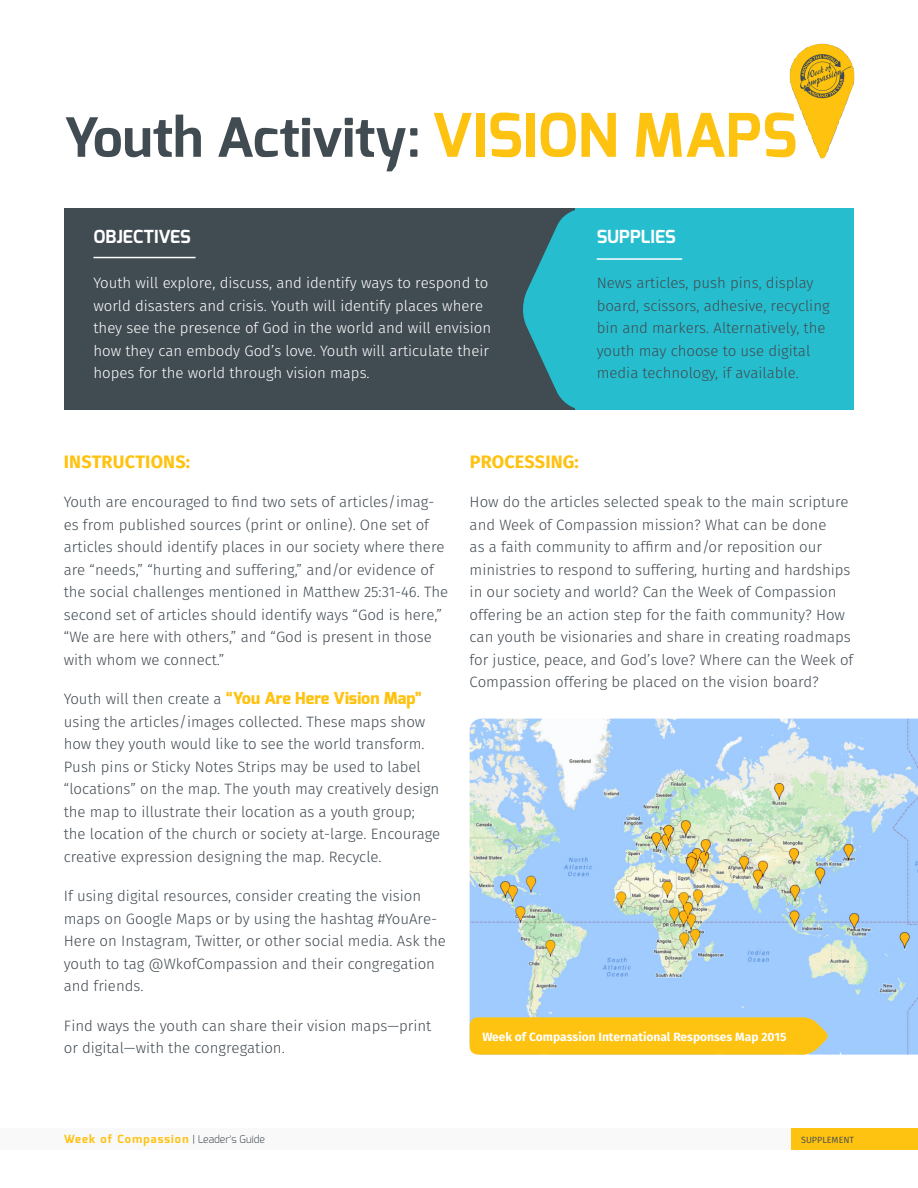
<style>
.page{position:relative;width:918px;height:1188px;background:#fff}
.page>*{position:absolute;margin:0;border:0;box-sizing:border-box;transform-origin:0 0}
.Sub_Title{font:700 54px "Exo";color:#414b52}
.COLUMN_2{font:700 18px "Fira Sans";letter-spacing:.01em;color:#fec210}
.what_a_colaxs_T_2{font:700 18px "Exo";color:#fff}
.COLUMN_2-2{font:800 16.5px "Exo";color:#fec210}
.COLUMN_2-3{font:300 15px/22.5px "Fira Sans";color:#414b52}
.what_a_colaxs_T_2-2{font:300 15px/22.5px "Fira Sans";color:#fff}
.what_a_colaxs_T_2-3{font:300 15px/22.5px "Fira Sans";color:#414b52}
.t1{font:700 12px "Fira Sans";color:#fff}
.t2{font:700 11.25px "Exo";letter-spacing:.1em;color:#fec210}
.t3{font:9px "Fira Sans";color:#414b52}
.s1{font-size:60px;color:#fec210}
.s2{font-family:"Fira Sans";font-weight:300;font-size:15px;color:#414b52}
.s3{font-weight:300;font-size:10.5px;color:#414b52}
</style>
<div class="page">
<img style="left:789px;top:43px;width:66px;height:116px">
<div style="left:790px;top:1128px;width:128px;height:22px;background:#fec210"></div>
<div style="left:0;top:1128px;width:790px;height:22px;background:#f9f9f9"></div>
<div style="left:64px;top:208px;width:529px;height:202px;background:#414b52"></div>
<svg style="left:523px;top:210px;width:52px;height:199px;fill:#26becf"></svg>
<div style="left:575px;top:208px;width:279px;height:202px;background:#26becf"></div>
<hr style="left:94px;top:257px;width:102px;height:1px;background:#fff">
<hr style="left:597px;top:258px;width:85px;height:2px;background:#fff">
<img style="left:470px;top:719px;width:448px;height:336px">
<svg style="left:470px;top:1017px;width:360px;height:38px;background:#fac21b"></svg>
<p class="Sub_Title" style="left:64px;top:103px;width:735px">Youth Activity: <span class="s1">VISION MAPS</span></p>
<p class="what_a_colaxs_T_2" style="left:94px;top:225px;width:99px">OBJECTIVES</p>
<p class="what_a_colaxs_T_2-2" style="left:94px;top:272px;width:399px">Youth will explore, discuss, and identify ways to respond to world disasters and crisis. Youth will identify places where they see the presence of God in the world and will envision how they can embody God’s love. Youth will articulate their hopes for the world through vision maps.</p>
<p class="what_a_colaxs_T_2" style="left:597px;top:225px;width:81px">SUPPLIES</p>
<p class="what_a_colaxs_T_2-3" style="left:597px;top:272px;width:234px">News articles, push pins, display board, scissors, adhesive, recycling bin and markers. Alternatively, the youth may choose to use digital media technology, if available.</p>
<p class="COLUMN_2" style="left:64px;top:446px;width:128px">INSTRUCTIONS:</p>
<p class="COLUMN_2-3" style="left:64px;top:491px;width:386px">Youth are encouraged to find two sets of articles/imag&shy;es from published sources (print or online). One set of articles should identify places in our society where there are “needs,” “hurting and suffering,” and/or evidence of the social challenges mentioned in Matthew 25:31-46. The second set of articles should identify ways “God is here,” “We are here with others,” and “God is present in those with whom we connect.”</p>
<p class="COLUMN_2-2" style="left:64px;top:688px;width:360px"><span class="s2">Youth will then create a</span> “You Are Here Vision Map”</p>
<p class="COLUMN_2-3" style="left:64px;top:710px;width:378px">using the articles/images collected. These maps show how they youth would like to see the world transform.<br>Push pins or Sticky Notes Strips may be used to label “locations” on the map. The youth may creatively design the map to illustrate their location as a youth group; the location of the church or society at-large. Encourage creative expression designing the map. Recycle.</p>
<p class="COLUMN_2-3" style="left:64px;top:885px;width:384px">If using digital resources, consider creating the vision maps on Google Maps or by using the hashtag #YouAre-Here on Instagram, Twitter, or other social media. Ask the youth to tag @WkofCompassion and their congregation and friends.</p>
<p class="COLUMN_2-3" style="left:64px;top:1014px;width:369px">Find ways the youth can share their vision maps—print or digital—with the congregation.</p>
<p class="COLUMN_2" style="left:470px;top:446px;width:111px">PROCESSING:</p>
<p class="COLUMN_2-3" style="left:470px;top:491px;width:385px">How do the articles selected speak to the main scripture and Week of Compassion mission? What can be done<br>as a faith community to affirm and/or reposition our ministries to respond to suffering, hurting and hardships in our society and world? Can the Week of Compassion offering be an action step for the faith community? How can youth be visionaries and share in creating roadmaps for justice, peace, and God’s love? Where can the Week of Compassion offering be placed on the vision board?</p>
<p class="t1" style="left:482px;top:1027px;width:306px">Week of Compassion International Responses Map 2015</p>
<p class="t2" style="left:64px;top:1132px;width:203px">Week of Compassion <span class="s3">| Leader's Guide</span></p>
<p class="t3" style="left:801px;top:1134px;width:55px">SUPPLEMENT</p>
</div>
